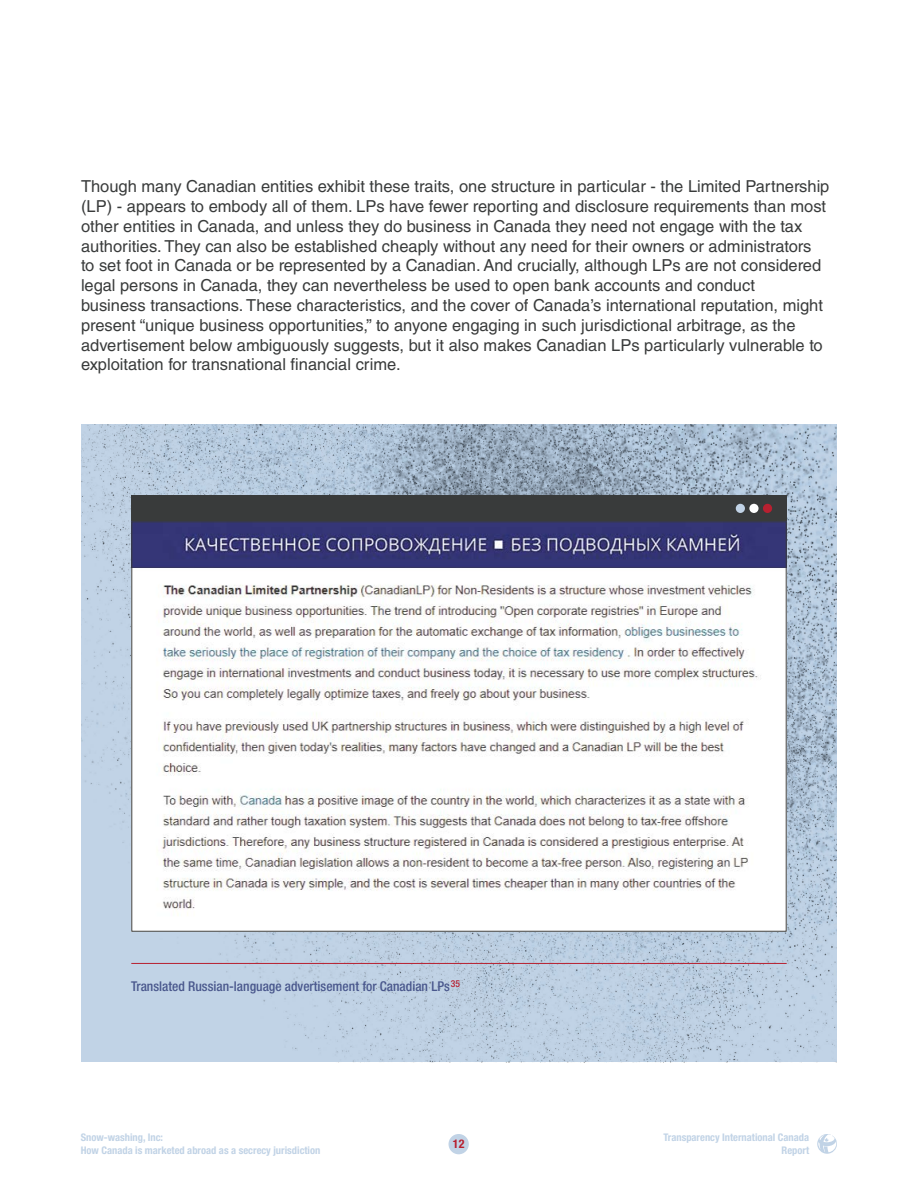
<style>
.page{position:relative;width:918px;height:1188px;background:#fff}
.page>*{position:absolute;margin:0;border:0;box-sizing:border-box;transform-origin:0 0}
.t1{font:16.5px/19.8px "Helvetica LT Std";color:#393b3b}
.t2{font:500 condensed 13.5px "Helvetica Neue LT Std";color:#49578c}
.t3{font:700 condensed 12px "Helvetica Neue LT Std";color:#b72030}
.t4{font:700 condensed 10.5px/12.6px "Helvetica Neue LT Std";color:#c1d3e6}
</style>
<div class="page">
<div style="left:449px;top:1134px;width:20px;height:20px;background:#c1d3e6;border-radius:50%"></div>
<svg style="left:817px;top:1134px;width:20px;height:20px"></svg>
<img style="left:81px;top:424px;width:756px;height:638px">
<hr style="left:131px;top:963px;width:656px;height:1px;background:#b72030">
<img style="left:133px;top:523px;width:652px;height:407px">
<div style="left:131px;top:495px;width:656px;height:26px;background:#393b3b"></div>
<div style="left:763px;top:504px;width:9px;height:9px;background:#b72030;border-radius:50%"></div>
<div style="left:749px;top:504px;width:10px;height:9px;background:#fff;border-radius:50%"></div>
<div style="left:736px;top:504px;width:9px;height:9px;background:#c1d3e6;border-radius:50%"></div>
<p class="t1" style="left:81px;top:176px;width:750px">Though many Canadian entities exhibit these traits, one structure in particular - the Limited Partnership (LP) - appears to embody all of them. LPs have fewer reporting and disclosure requirements than most other entities in Canada, and unless they do business in Canada they need not engage with the tax authorities. They can also be established cheaply without any need for their owners or administrators<br>to set foot in Canada or be represented by a Canadian. And crucially, although LPs are not considered legal persons in Canada, they can nevertheless be used to open bank accounts and conduct<br>business transactions. These characteristics, and the cover of Canada’s international reputation, might present “unique business opportunities,” to anyone engaging in such jurisdictional arbitrage, as the advertisement below ambiguously suggests, but it also makes Canadian LPs particularly vulnerable to exploitation for transnational financial crime.</p>
<p class="t2" style="left:131px;top:978px;width:330px">Translated Russian-language advertisement for Canadian LPs<sup>35</sup></p>
<p class="t4" style="left:81px;top:1131px;width:241px">Snow-washing, Inc:<br>How Canada is marketed abroad as a secrecy jurisdiction</p>
<p class="t3" style="left:453px;top:1137px;width:13px">12</p>
<p class="t4" style="left:664px;top:1131px;width:147px;text-align:right">Transparency International Canada<br>Report</p>
</div>
